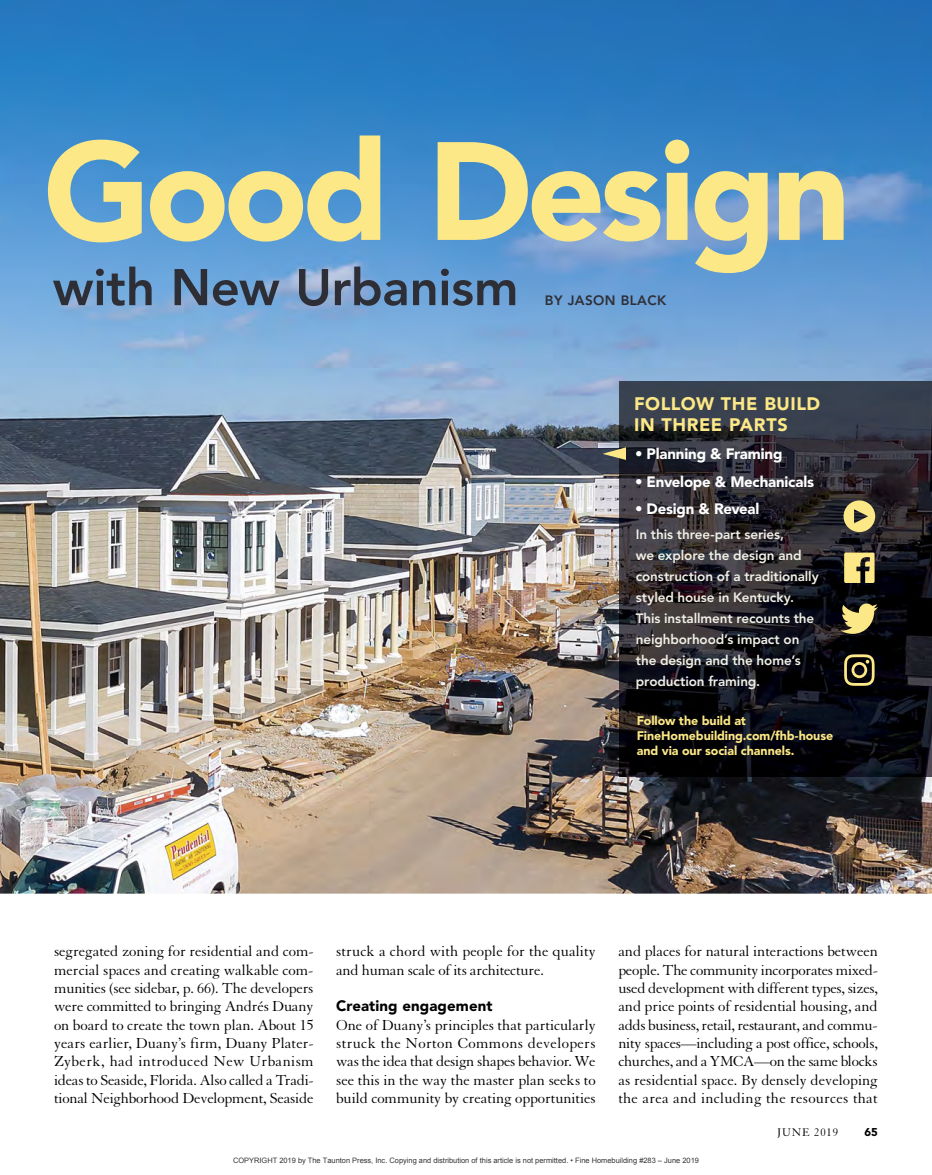
<style>
.page{position:relative;width:932px;height:1175px;background:#fff}
.page>*{position:absolute;margin:0;border:0;box-sizing:border-box;transform-origin:0 0}
.t1{font:900 138px "Avenir LT Std";letter-spacing:-.04em;color:#fce886}
.t2{font:800 51px "Avenir LT Std";letter-spacing:-.01em;color:#2e2e36}
.t3{font:900 18px/21px "Avenir LT Std";letter-spacing:.03em;color:#fce886}
.t4{font:15.75px/18.3px "Granjon LT Std";letter-spacing:-.005em;color:#000;text-align:justify}
.t5{font:900 15px "Avenir LT Std";letter-spacing:-.015em;color:#fff}
.t6{font:900 15px "Avenir LT Std";letter-spacing:.005em;color:#000}
.t7{font:800 13.5px/21px "Avenir LT Std";letter-spacing:-.01em;color:#f1f0e6}
.t8{font:800 13.5px "Avenir LT Std";letter-spacing:.03em;color:#2e2e36}
.t9{font:900 12.45px/15px "Avenir LT Std";letter-spacing:-.005em;color:#fce886}
.t10{font:12px "Granjon LT Std";letter-spacing:.07em;color:#000}
.t11{font:900 11.25px "Avenir LT Std";color:#000}
.t12{font:7.5px "Arial";color:rgb(0 0 0/.8)}
</style>
<div class="page">
<img style="left:0;top:0;width:932px;height:893px">
<img style="left:619px;top:381px;width:313px;height:395px">
<svg style="left:843px;top:500px;width:32px;height:32px"></svg>
<svg style="left:840px;top:603px;width:37px;height:31px"></svg>
<svg style="left:844px;top:552px;width:30px;height:31px"></svg>
<svg style="left:844px;top:654px;width:30px;height:32px"></svg>
<svg style="left:602px;top:447px;width:24px;height:13px"></svg>
<p class="t1" style="left:43px;top:108px;width:809px">Good Design</p>
<p class="t2" style="left:53px;top:257px;width:467px">with New Urbanism</p>
<p class="t8" style="left:545px;top:292px;width:123px">BY JASON BLACK</p>
<p class="t3" style="left:634px;top:393px;width:188px">FOLLOW THE BUILD<br>IN THREE PARTS</p>
<p class="t5" style="left:635px;top:445px;width:149px">• Planning &amp; Framing</p>
<p class="t5" style="left:635px;top:472px;width:180px">• Envelope &amp; Mechanicals</p>
<p class="t5" style="left:635px;top:499px;width:126px">• Design &amp; Reveal</p>
<p class="t7" style="left:636px;top:524px;width:184px">In this three-part series,<br>we explore the design and construction of a traditionally styled house in Kentucky.<br>This installment recounts the neighborhood’s impact on the design and the home’s production framing.</p>
<p class="t9" style="left:636px;top:713px;width:198px">Follow the build at<br>FineHomebuilding.com/fhb-house and via our social channels.</p>
<p class="t4" style="left:54px;top:942px;width:261px">segregated zoning for residential and com&shy;mercial spaces and creating walkable com&shy;munities (see sidebar, p. 66). The developers were committed to bringing Andrés Duany on board to create the town plan. About 15 years earlier, Duany’s firm, Duany Plater-Zyberk, had introduced New Urbanism ideas to Seaside, Florida. Also called a Tradi&shy;tional Neighborhood Development, Seaside</p>
<p class="t4" style="left:336px;top:942px;width:261px">struck a chord with people for the quality and human scale of its architecture.</p>
<p class="t6" style="left:336px;top:997px;width:158px">Creating engagement</p>
<p class="t4" style="left:336px;top:1016px;width:261px">One of Duany’s principles that particularly struck the Norton Commons developers was the idea that design shapes behavior. We see this in the way the master plan seeks to build community by creating opportunities</p>
<p class="t4" style="left:618px;top:942px;width:261px">and places for natural interactions between people. The community incorporates mixed&shy;used development with different types, sizes, and price points of residential housing, and adds business, retail, restaurant, and commu&shy;nity spaces—including a post office, schools, churches, and a YMCA—on the same blocks as residential space. By densely developing the area and including the resources that</p>
<p class="t10" style="left:777px;top:1126px;width:62px">JUNe 2019</p>
<p class="t11" style="left:864px;top:1125px;width:15px">65</p>
<p class="t12" style="left:233px;top:1155px;width:467px">COPYRIGHT 2019 by The Taunton Press, Inc. Copying and distribution of this article is not permitted. • Fine Homebuilding #283 – June 2019</p>
</div>
